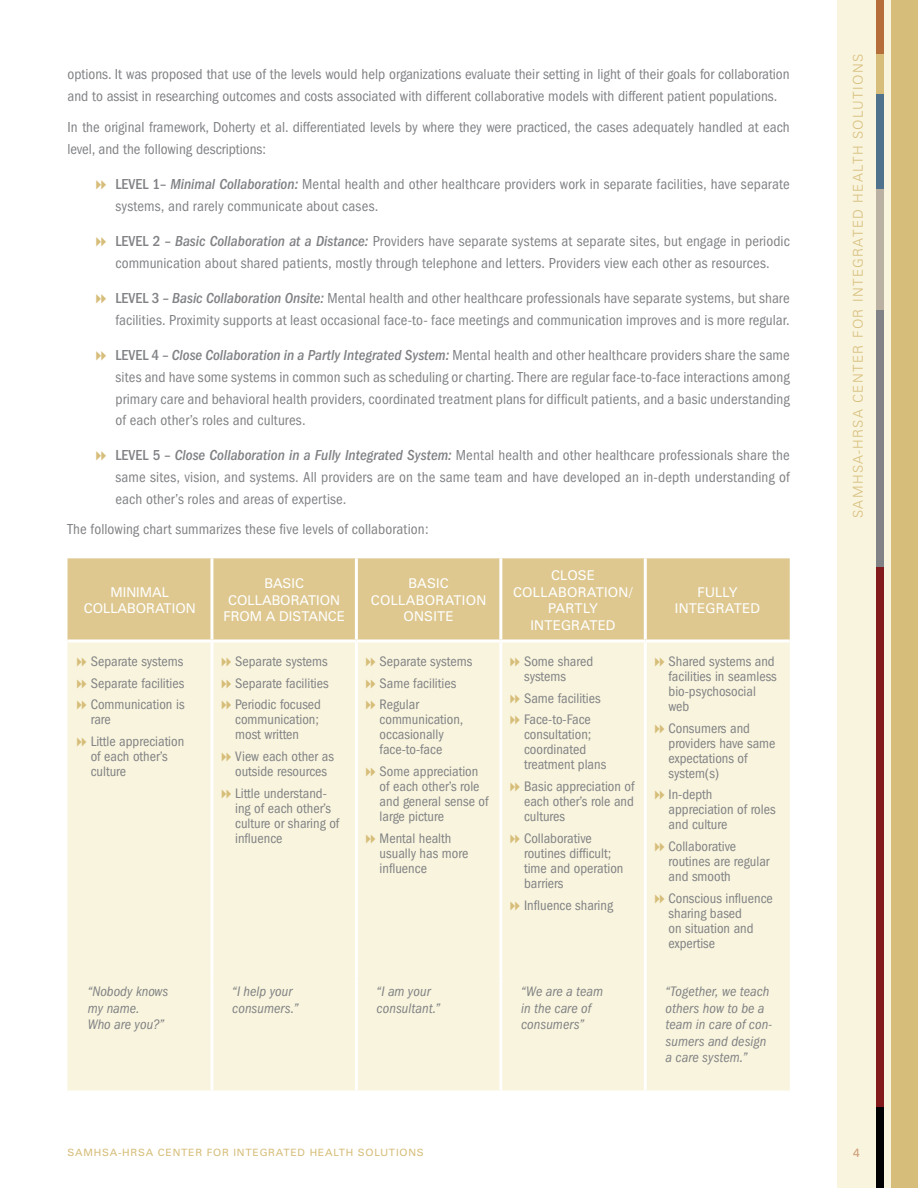
<style>
.page{position:relative;width:918px;height:1188px;background:#fff}
.page>*{position:absolute;margin:0;border:0;box-sizing:border-box;transform-origin:0 0}
.t1{font:condensed 15px/21.8px "Franklin Gothic";color:#808285}
.t2{font:condensed 14.25px/15px "Franklin Gothic";color:#808285}
.t3{font:italic condensed 14.25px/16.5px "Franklin Gothic";letter-spacing:.005em;color:#808285}
.t4{font:13.5px/16.5px "Zurich BT";letter-spacing:.015em;color:#fff}
.t5{font:300 13.5px "Zurich BT";letter-spacing:.1em;color:#d6bd79}
.t6{font:12px "Zurich BT";color:#cd9d78}
.t7{font:10.05px "Zurich BT";letter-spacing:.075em;color:#d6bd79;scale:1.04 1}
.s1{font-weight:500}
.s2{font-weight:500;font-style:italic}
</style>
<div class="page">
<div style="left:837px;top:0;width:81px;height:1188px;background:#f9f4dd"></div>
<div style="left:891px;top:0;width:27px;height:1188px;background:#d6bd79"></div>
<div style="left:877px;top:567px;width:7px;height:540px;background:#84191b"></div>
<div style="left:877px;top:1107px;width:7px;height:81px;background:#000"></div>
<div style="left:877px;top:0;width:7px;height:54px;background:#b56d3a"></div>
<div style="left:877px;top:54px;width:7px;height:40px;background:#d6bd79"></div>
<div style="left:877px;top:94px;width:7px;height:95px;background:#50738d"></div>
<div style="left:877px;top:189px;width:7px;height:121px;background:#bbb1a2"></div>
<div style="left:877px;top:310px;width:7px;height:257px;background:#808285"></div>
<div style="left:68px;top:558px;width:722px;height:81px;background:#dec890"></div>
<div style="left:68px;top:642px;width:722px;height:448px;background:#f9f4dd"></div>
<hr style="left:210px;top:558px;width:3px;height:81px;background:#fff">
<hr style="left:355px;top:558px;width:3px;height:81px;background:#fff">
<hr style="left:499px;top:558px;width:3px;height:81px;background:#fff">
<hr style="left:644px;top:558px;width:3px;height:81px;background:#fff">
<hr style="left:210px;top:642px;width:3px;height:336px;background:#fff">
<hr style="left:355px;top:642px;width:3px;height:336px;background:#fff">
<hr style="left:499px;top:642px;width:3px;height:336px;background:#fff">
<hr style="left:644px;top:642px;width:3px;height:336px;background:#fff">
<hr style="left:210px;top:978px;width:3px;height:112px;background:#fff">
<hr style="left:355px;top:978px;width:3px;height:112px;background:#fff">
<hr style="left:499px;top:978px;width:3px;height:112px;background:#fff">
<hr style="left:644px;top:978px;width:3px;height:112px;background:#fff">
<svg style="left:68px;top:1090px;width:143px;height:1px"></svg>
<svg style="left:213px;top:1090px;width:142px;height:1px"></svg>
<svg style="left:358px;top:1090px;width:142px;height:1px"></svg>
<svg style="left:502px;top:1090px;width:142px;height:1px"></svg>
<svg style="left:646px;top:1090px;width:144px;height:1px"></svg>
<svg style="left:77px;top:657px;width:10px;height:9px"></svg>
<svg style="left:77px;top:679px;width:10px;height:9px"></svg>
<svg style="left:77px;top:701px;width:10px;height:9px"></svg>
<svg style="left:77px;top:738px;width:10px;height:9px"></svg>
<svg style="left:222px;top:657px;width:9px;height:9px"></svg>
<svg style="left:222px;top:679px;width:9px;height:9px"></svg>
<svg style="left:222px;top:701px;width:9px;height:9px"></svg>
<svg style="left:222px;top:753px;width:9px;height:9px"></svg>
<svg style="left:222px;top:789px;width:9px;height:9px"></svg>
<svg style="left:366px;top:657px;width:9px;height:9px"></svg>
<svg style="left:366px;top:679px;width:9px;height:9px"></svg>
<svg style="left:366px;top:701px;width:9px;height:9px"></svg>
<svg style="left:366px;top:768px;width:9px;height:9px"></svg>
<svg style="left:366px;top:834px;width:9px;height:9px"></svg>
<svg style="left:511px;top:657px;width:18px;height:10px"></svg>
<svg style="left:511px;top:694px;width:18px;height:10px"></svg>
<svg style="left:511px;top:716px;width:18px;height:9px"></svg>
<svg style="left:511px;top:783px;width:18px;height:9px"></svg>
<svg style="left:511px;top:834px;width:18px;height:10px"></svg>
<svg style="left:511px;top:901px;width:18px;height:10px"></svg>
<svg style="left:655px;top:657px;width:18px;height:10px"></svg>
<svg style="left:655px;top:724px;width:18px;height:10px"></svg>
<svg style="left:655px;top:791px;width:18px;height:9px"></svg>
<svg style="left:655px;top:843px;width:18px;height:9px"></svg>
<svg style="left:655px;top:894px;width:18px;height:10px"></svg>
<p class="t1" style="left:68px;top:63px;width:724px;line-height:22.5px">options. It was proposed that use of the levels would help organizations evaluate their setting in light of their goals for collaboration and to assist in researching outcomes and costs associated with different collaborative models with different patient populations.</p>
<p class="t1" style="left:68px;top:116px;width:724px;line-height:22.5px">In the original framework, Doherty et al. differentiated levels by where they were practiced, the cases adequately handled at each level, and the following descriptions:</p>
<p class="t1" style="left:116px;top:174px;width:676px"><span class="s1">LEVEL 1–</span> <span class="s2">Minimal Collaboration:</span> Mental health and other healthcare providers work in separate facilities, have separate systems, and rarely communicate about cases.</p>
<p class="t1" style="left:116px;top:231px;width:676px"><span class="s1">LEVEL 2 –</span> <span class="s2">Basic Collaboration at a Distance:</span> Providers have separate systems at separate sites, but engage in periodic communication about shared patients, mostly through telephone and letters. Providers view each other as resources.</p>
<p class="t1" style="left:116px;top:287px;width:676px"><span class="s1">LEVEL 3 –</span> <span class="s2">Basic Collaboration Onsite:</span> Mental health and other healthcare professionals have separate systems, but share facilities. Proximity supports at least occasional face-to- face meetings and communication improves and is more regular.</p>
<p class="t1" style="left:116px;top:344px;width:676px;text-align:justify"><span class="s1">LEVEL 4 –</span> <span class="s2">Close Collaboration in a Partly Integrated System:</span> Mental health and other healthcare providers share the same sites and have some systems in common such as scheduling or charting. There are regular face-to-face interactions among primary care and behavioral health providers, coordinated treatment plans for difficult patients, and a basic understanding of each other’s roles and cultures.</p>
<p class="t1" style="left:116px;top:445px;width:676px;text-align:justify"><span class="s1">LEVEL 5 –</span> <span class="s2">Close Collaboration in a Fully Integrated System:</span> Mental health and other healthcare professionals share the same sites, vision, and systems. All providers are on the same team and have developed an in-depth understanding of each other’s roles and areas of expertise.</p>
<p class="t1" style="left:68px;top:518px;width:363px">The following chart summarizes these five levels of collaboration:</p>
<p class="t4" style="left:84px;top:583px;width:113px;text-indent:27px">MINIMAL<br>COLLABORATI ON</p>
<p class="t2" style="left:91px;top:650px;width:95px;line-height:21.8px;text-align:justify">Separate systems Separate facilities Communication is</p>
<p class="t2" style="left:91px;top:709px;width:95px;line-height:21.8px">rare<br>Little appreciation</p>
<p class="t2" style="left:91px;top:749px;width:78px">of each other’s culture</p>
<p class="t4" style="left:264px;top:575px;width:9px">BASI</p>
<p class="t4" style="left:295px;top:575px;width:10px">C</p>
<p class="t4" style="left:228px;top:592px;width:113px">COLLABORATI ON</p>
<p class="t4" style="left:223px;top:608px;width:123px">FROM A DISTANCE</p>
<p class="t2" style="left:235px;top:650px;width:95px;line-height:21.8px;text-align:justify">Separate systems Separate facilities Periodic focused</p>
<p class="t2" style="left:235px;top:712px;width:85px">communication; most written</p>
<p class="t2" style="left:235px;top:749px;width:100px">View each other as outside resources</p>
<p class="t2" style="left:235px;top:786px;width:106px">Little understand&shy;ing of each other’s culture or sharing of influence</p>
<p class="t4" style="left:408px;top:575px;width:9px">BASI</p>
<p class="t4" style="left:440px;top:575px;width:10px">C</p>
<p class="t4" style="left:371px;top:592px;width:29px">COLLA</p>
<p class="t4" style="left:404px;top:592px;width:84px;text-indent:12px">BORATI ON<br>ONSITE</p>
<p class="t2" style="left:380px;top:650px;width:94px;line-height:21.8px">Separate systems<br>Same facilities<br>Regular</p>
<p class="t2" style="left:380px;top:712px;width:85px">communication, occasionally face-to-face</p>
<p class="t2" style="left:380px;top:764px;width:110px">Some appreciation of each other’s role and general sense of large picture</p>
<p class="t2" style="left:380px;top:831px;width:90px">Mental health usually has more influence</p>
<p class="t4" style="left:551px;top:567px;width:46px">CLOSE</p>
<p class="t4" style="left:513px;top:583px;width:29px">COLLA</p>
<p class="t4" style="left:558px;top:583px;width:76px">BORATI ON/</p>
<p class="t4" style="left:548px;top:600px;width:51px">PARTLY</p>
<p class="t4" style="left:530px;top:616px;width:87px">INTEGRATED</p>
<p class="t2" style="left:524px;top:654px;width:71px">Some shared systems</p>
<p class="t2" style="left:524px;top:687px;width:78px;line-height:21.8px">Same facilities<br>Face-to-Face</p>
<p class="t2" style="left:524px;top:727px;width:84px">consultation; coordinated treatment plans</p>
<p class="t2" style="left:524px;top:779px;width:112px;text-align:justify">Basic appreciation of each other’s role and cultures</p>
<p class="t2" style="left:524px;top:831px;width:101px">Collaborative routines difficult; time and operation barriers</p>
<p class="t2" style="left:524px;top:898px;width:91px">Influence sharing</p>
<p class="t4" style="left:675px;top:583px;width:87px;text-align:center">FULLY<br>INTEGRATED</p>
<p class="t2" style="left:669px;top:654px;width:110px">Shared systems and facilities in seamless bio-psychosocial web</p>
<p class="t2" style="left:669px;top:721px;width:108px">Consumers and providers have same expectations of system(s)</p>
<p class="t2" style="left:669px;top:787px;width:109px">In-depth appreciation of roles and culture</p>
<p class="t2" style="left:669px;top:839px;width:103px">Collaborative routines are regular and smooth</p>
<p class="t2" style="left:669px;top:891px;width:106px">Conscious influence sharing based<br>on situation and expertise</p>
<p class="t3" style="left:88px;top:983px;width:82px">“Nobody knows my name.<br>Who are you?”</p>
<p class="t3" style="left:232px;top:983px;width:68px">“I help your consumers.”</p>
<p class="t3" style="left:377px;top:983px;width:65px">“I am your consultant.”</p>
<p class="t3" style="left:521px;top:983px;width:84px">“We are a team in the care of consumers”</p>
<p class="t3" style="left:666px;top:983px;width:108px">“Together, we teach others how to be a team in care of con&shy;sumers and design a care system.”</p>
<p class="t5" style="left:850px;top:518px;width:464px;rotate:-90deg">SAMHSA-HRSA Center for Integrated Health Soluti ons</p>
<p class="t7" style="left:68px;top:1146px;width:344px">SAMHSA-HRSA CENTER FOR INTEGRATED HEALTH SOLUTIONS</p>
<p class="t6" style="left:853px;top:1145px;width:8px">4</p>
</div>
